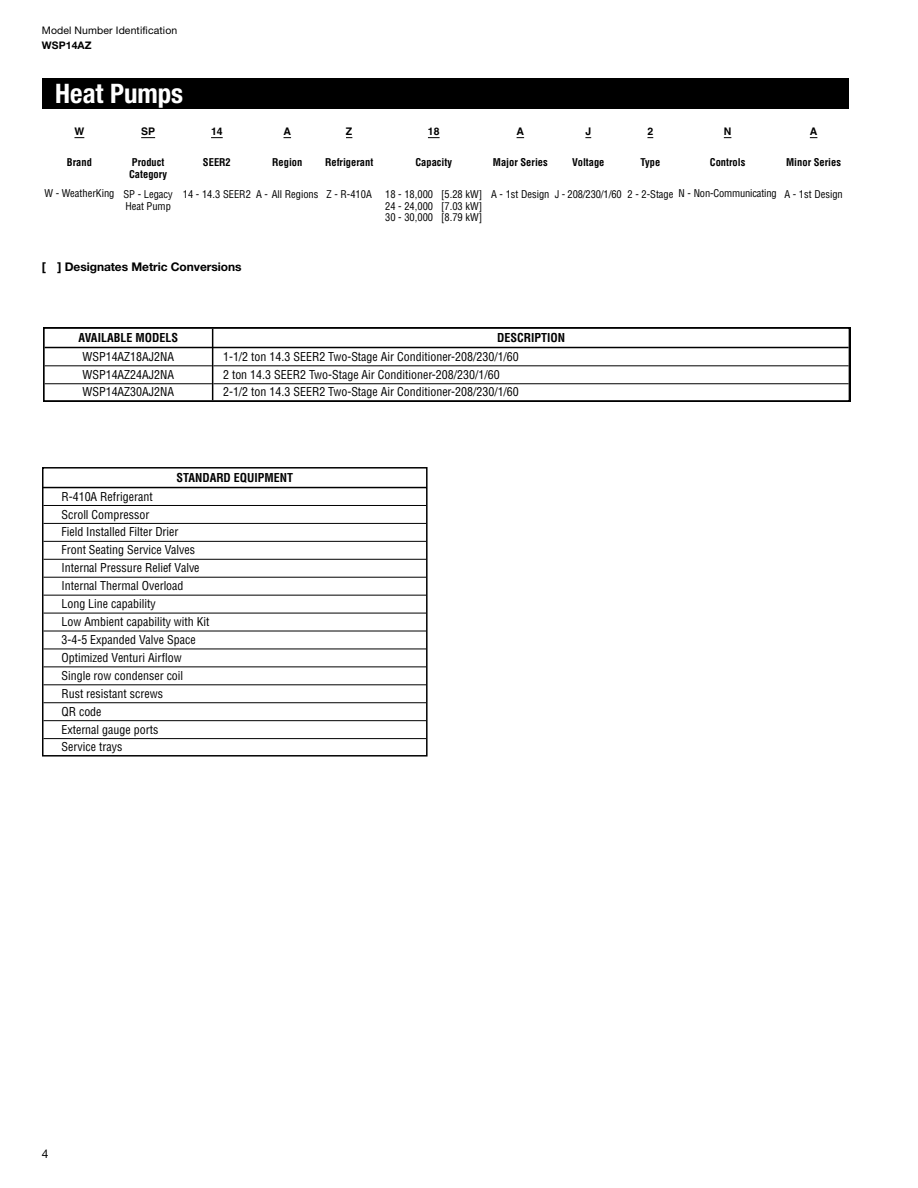
<style>
.page{position:relative;width:918px;height:1188px;background:#fff}
.page>*{position:absolute;margin:0;border:0;box-sizing:border-box;transform-origin:0 0}
.t1{font:700 condensed 26.85px "Helvetica Neue LT Std";color:#fff}
.t2{font:condensed 12px/17.9px "Helvetica";color:#000}
.t3{font:700 condensed 12px "Helvetica";color:#000}
.t4{font:700 12px "Helvetica Neue LT Std";letter-spacing:-.005em;color:#000}
.t5{font:12px "Helvetica Neue LT Std";color:#000}
.t6{font:condensed 10.5px/12px "Helvetica";color:#000}
.t7{font:700 condensed 10.5px/12px "Helvetica";color:#000}
.t8{font:10.5px "Helvetica Neue LT Std";letter-spacing:.01em;color:#000}
.t9{font:700 10.5px "Helvetica";color:#000}
.t10{font:700 10.5px "Helvetica Neue LT Std";letter-spacing:.01em;color:#000}
</style>
<div class="page">
<svg style="left:141px;top:137px;width:14px;height:1px"></svg>
<svg style="left:211px;top:137px;width:12px;height:1px"></svg>
<svg style="left:428px;top:137px;width:12px;height:1px"></svg>
<div style="left:42px;top:78px;width:807px;height:31px;background:#000"></div>
<svg style="left:43px;top:327px;width:807px;height:75px"></svg>
<hr style="left:212px;top:329px;width:1px;height:71px;background:#000">
<hr style="left:45px;top:347px;width:167px;height:1px;background:#000">
<hr style="left:213px;top:347px;width:636px;height:1px;background:#000">
<hr style="left:45px;top:365px;width:167px;height:1px;background:#000">
<hr style="left:213px;top:365px;width:636px;height:1px;background:#000">
<hr style="left:45px;top:383px;width:167px;height:1px;background:#000">
<hr style="left:213px;top:383px;width:636px;height:1px;background:#000">
<svg style="left:42px;top:467px;width:386px;height:290px"></svg>
<hr style="left:43px;top:505px;width:383px;height:1px;background:#000">
<hr style="left:43px;top:523px;width:383px;height:1px;background:#000">
<hr style="left:43px;top:541px;width:383px;height:1px;background:#000">
<hr style="left:43px;top:559px;width:383px;height:1px;background:#000">
<hr style="left:43px;top:577px;width:383px;height:1px;background:#000">
<hr style="left:43px;top:595px;width:383px;height:1px;background:#000">
<hr style="left:43px;top:613px;width:383px;height:1px;background:#000">
<hr style="left:43px;top:631px;width:383px;height:1px;background:#000">
<hr style="left:43px;top:649px;width:383px;height:1px;background:#000">
<hr style="left:43px;top:667px;width:383px;height:1px;background:#000">
<hr style="left:43px;top:684px;width:383px;height:1px;background:#000">
<hr style="left:43px;top:702px;width:383px;height:1px;background:#000">
<hr style="left:43px;top:720px;width:383px;height:1px;background:#000">
<hr style="left:43px;top:738px;width:383px;height:1px;background:#000">
<p class="t8" style="left:42px;top:24px;width:137px">Model Number Identification</p>
<p class="t10" style="left:42px;top:39px;width:51px">WSP14AZ</p>
<h1 class="t1" style="left:55px;top:77px;width:129px">Heat Pumps</h1>
<p class="t9" style="left:74px;top:125px;width:11px">W</p>
<p class="t9" style="left:141px;top:125px;width:15px">SP</p>
<p class="t9" style="left:211px;top:125px;width:13px">14</p>
<p class="t9" style="left:284px;top:125px;width:9px">A</p>
<p class="t9" style="left:346px;top:125px;width:8px">Z</p>
<p class="t9" style="left:428px;top:125px;width:13px">18</p>
<p class="t9" style="left:517px;top:125px;width:9px">A</p>
<p class="t9" style="left:585px;top:125px;width:7px">J</p>
<p class="t9" style="left:647px;top:125px;width:7px">2</p>
<p class="t9" style="left:724px;top:125px;width:9px">N</p>
<p class="t9" style="left:810px;top:125px;width:9px">A</p>
<p class="t7" style="left:67px;top:156px;width:26px">Brand</p>
<p class="t7" style="left:129px;top:156px;width:39px">Product<br>Category</p>
<p class="t7" style="left:203px;top:156px;width:29px">SEER2</p>
<p class="t7" style="left:272px;top:156px;width:32px">Region</p>
<p class="t7" style="left:325px;top:156px;width:50px">Refrigerant</p>
<p class="t7" style="left:415px;top:156px;width:38px">Capacity</p>
<p class="t7" style="left:493px;top:156px;width:56px">Major Series</p>
<p class="t7" style="left:572px;top:156px;width:34px">Voltage</p>
<p class="t7" style="left:640px;top:156px;width:21px">Type</p>
<p class="t7" style="left:710px;top:156px;width:37px">Controls</p>
<p class="t7" style="left:786px;top:156px;width:56px">Minor Series</p>
<p class="t6" style="left:44px;top:188px;width:329px">W - WeatherKing SP - Legacy 14 - 14.3 SEER2 A - All Regions Z - R-410A</p>
<p class="t6" style="left:385px;top:188px;width:459px">18 - 18,000 [5.28 kW] A - 1st Design J - 208/230/1/60 2 - 2-Stage N - Non-Communicating A - 1st Design</p>
<p class="t6" style="left:125px;top:200px;width:47px">Heat Pump</p>
<p class="t6" style="left:385px;top:200px;width:99px">24 - 24,000 [7.03 kW]<br>30 - 30,000 [8.79 kW]</p>
<p class="t4" style="left:42px;top:259px;width:201px">[ ] Designates Metric Conversions</p>
<p class="t3" style="left:79px;top:330px;width:101px">AVAILABLE MODELS</p>
<p class="t3" style="left:497px;top:330px;width:70px">DESCRIPTION</p>
<p class="t2" style="left:82px;top:347px;width:93px">WSP14AZ18AJ2NA</p>
<p class="t2" style="left:223px;top:347px;width:297px">1-1/2 ton 14.3 SEER2 Two-Stage Air Conditioner-208/230/1/60</p>
<p class="t2" style="left:82px;top:365px;width:93px">WSP14AZ24AJ2NA</p>
<p class="t2" style="left:223px;top:365px;width:278px">2 ton 14.3 SEER2 Two-Stage Air Conditioner-208/230/1/60</p>
<p class="t2" style="left:82px;top:383px;width:93px">WSP14AZ30AJ2NA</p>
<p class="t2" style="left:223px;top:383px;width:297px">2-1/2 ton 14.3 SEER2 Two-Stage Air Conditioner-208/230/1/60</p>
<p class="t3" style="left:176px;top:470px;width:118px">STANDARD EQUIPMENT</p>
<p class="t2" style="left:61px;top:487px;width:150px">R-410A Refrigerant<br>Scroll Compressor<br>Field Installed Filter Drier<br>Front Seating Service Valves<br>Internal Pressure Relief Valve<br>Internal Thermal Overload<br>Long Line capability<br>Low Ambient capability with Kit<br>3-4-5 Expanded Valve Space<br>Optimized Venturi Airflow<br>Single row condenser coil<br>Rust resistant screws<br>QR code<br>External gauge ports<br>Service trays</p>
<p class="t2" style="left:84px;top:675px;width:87px">WP14AZ18AJ1NA</p>
<p class="t2" style="left:84px;top:714px;width:87px">WP14AZ24AJ2NA</p>
<p class="t5" style="left:42px;top:1146px;width:8px">4</p>
</div>
